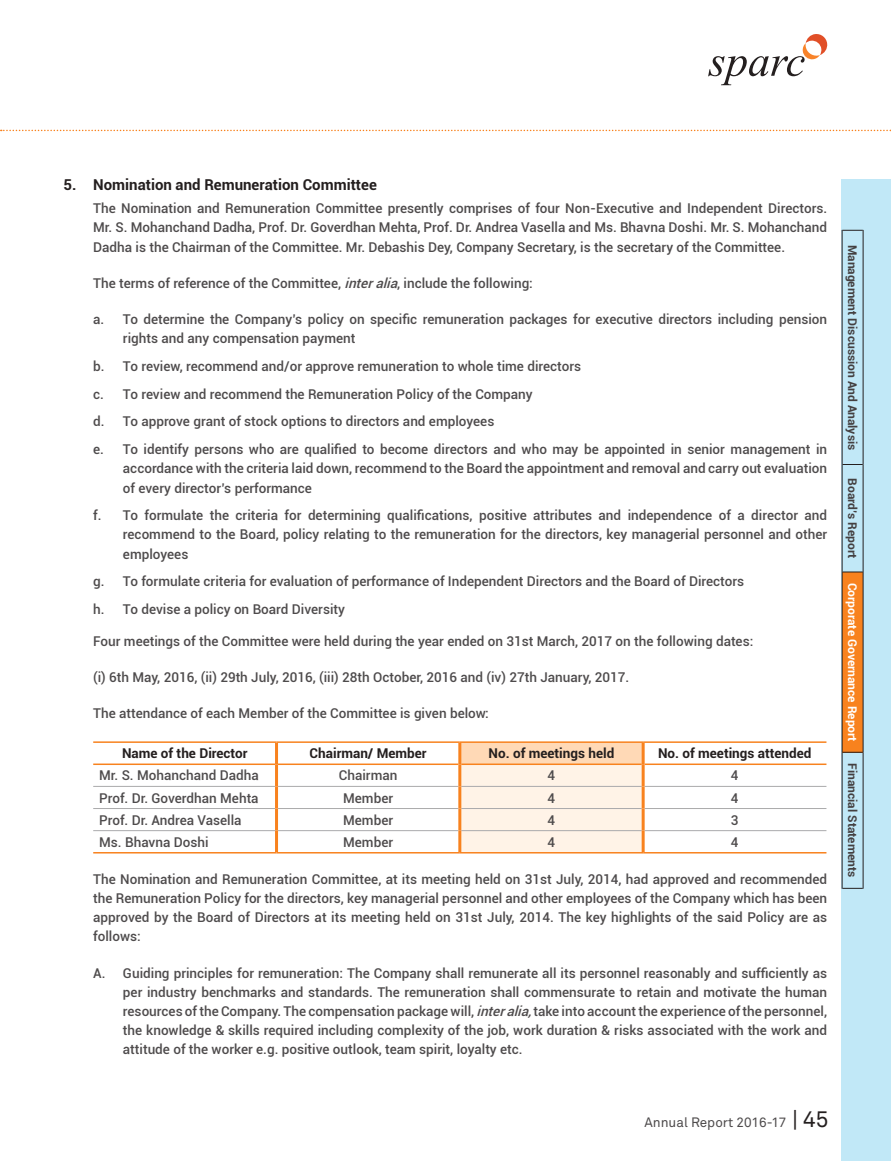
<style>
.page{position:relative;width:891px;height:1161px;background:#fff}
.page>*{position:absolute;margin:0;border:0;box-sizing:border-box;transform-origin:0 0}
.t1{font:700 15px "Roboto";color:#241f1f}
.t2{font:500 13.5px/19.2px "Roboto";color:#4e4b4c;text-align:justify}
.t3{font:700 13.5px "Roboto";color:#241f1f}
.t4{font:13.5px "Akkurat";color:#4e4b4c}
.t5{font:700 12px "Roboto";color:#444041}
.t6{font:700 12px "Roboto";color:#fff}
.s1{font-style:italic}
.s2{font-size:22.5px;color:#241f1f}
</style>
<div class="page">
<svg style="left:708px;top:34px;width:120px;height:51px"></svg>
<div style="left:842px;top:179px;width:49px;height:982px;background:#c1e8f7"></div>
<div style="left:842px;top:572px;width:21px;height:180px;background:#f8821e"></div>
<hr style="left:863px;top:465px;width:1px;height:107px;background:#241f1f">
<hr style="left:863px;top:572px;width:1px;height:180px;background:#241f1f">
<hr style="left:863px;top:752px;width:1px;height:137px;background:#241f1f">
<hr style="left:842px;top:465px;width:1px;height:107px;background:#241f1f">
<hr style="left:842px;top:572px;width:1px;height:180px;background:#241f1f">
<hr style="left:842px;top:752px;width:1px;height:137px;background:#241f1f">
<svg style="left:842px;top:572px;width:21px;height:1px"></svg>
<svg style="left:842px;top:752px;width:21px;height:1px"></svg>
<svg style="left:842px;top:888px;width:21px;height:1px"></svg>
<hr style="left:863px;top:230px;width:1px;height:235px;background:#241f1f">
<svg style="left:843px;top:230px;width:20px;height:1px"></svg>
<svg style="left:843px;top:464px;width:20px;height:1px"></svg>
<hr style="left:842px;top:230px;width:1px;height:235px;background:#241f1f">
<div style="left:460px;top:742px;width:183px;height:22px;background:#ffd9b6"></div>
<div style="left:461px;top:765px;width:181px;height:87px;background:#fff3e7"></div>
<hr style="left:93px;top:786px;width:182px;height:1px;background:#aaaaac">
<hr style="left:278px;top:786px;width:180px;height:1px;background:#aaaaac">
<hr style="left:461px;top:786px;width:181px;height:1px;background:#aaaaac">
<hr style="left:645px;top:786px;width:181px;height:1px;background:#aaaaac">
<hr style="left:93px;top:808px;width:182px;height:1px;background:#aaaaac">
<hr style="left:278px;top:808px;width:180px;height:1px;background:#aaaaac">
<hr style="left:461px;top:808px;width:181px;height:1px;background:#aaaaac">
<hr style="left:645px;top:808px;width:181px;height:1px;background:#aaaaac">
<hr style="left:93px;top:741px;width:184px;height:2px;background:#f8821e">
<hr style="left:277px;top:741px;width:183px;height:2px;background:#f8821e">
<hr style="left:460px;top:741px;width:183px;height:2px;background:#f8821e">
<hr style="left:643px;top:741px;width:183px;height:2px;background:#f8821e">
<hr style="left:93px;top:764px;width:182px;height:1px;background:#f8821e">
<hr style="left:278px;top:764px;width:180px;height:1px;background:#f8821e">
<hr style="left:461px;top:764px;width:181px;height:1px;background:#f8821e">
<hr style="left:645px;top:764px;width:181px;height:1px;background:#f8821e">
<hr style="left:93px;top:830px;width:182px;height:1px;background:#aaaaac">
<hr style="left:278px;top:830px;width:180px;height:1px;background:#aaaaac">
<hr style="left:461px;top:830px;width:181px;height:1px;background:#aaaaac">
<hr style="left:645px;top:830px;width:181px;height:1px;background:#aaaaac">
<hr style="left:93px;top:852px;width:184px;height:2px;background:#f8821e">
<hr style="left:277px;top:852px;width:183px;height:2px;background:#f8821e">
<hr style="left:460px;top:852px;width:183px;height:2px;background:#f8821e">
<hr style="left:643px;top:852px;width:183px;height:2px;background:#f8821e">
<hr style="left:275px;top:743px;width:3px;height:21px;background:#f8821e">
<hr style="left:458px;top:743px;width:3px;height:21px;background:#f8821e">
<hr style="left:642px;top:743px;width:3px;height:21px;background:#f8821e">
<hr style="left:275px;top:764px;width:3px;height:22px;background:#f8821e">
<hr style="left:458px;top:764px;width:3px;height:22px;background:#f8821e">
<hr style="left:642px;top:764px;width:3px;height:22px;background:#f8821e">
<hr style="left:275px;top:786px;width:3px;height:23px;background:#f8821e">
<hr style="left:458px;top:786px;width:3px;height:23px;background:#f8821e">
<hr style="left:642px;top:786px;width:3px;height:23px;background:#f8821e">
<hr style="left:275px;top:809px;width:3px;height:22px;background:#f8821e">
<hr style="left:458px;top:809px;width:3px;height:22px;background:#f8821e">
<hr style="left:642px;top:809px;width:3px;height:22px;background:#f8821e">
<hr style="left:275px;top:831px;width:3px;height:21px;background:#f8821e">
<hr style="left:458px;top:831px;width:3px;height:21px;background:#f8821e">
<hr style="left:642px;top:831px;width:3px;height:21px;background:#f8821e">
<svg style="left:1px;top:130px;width:890px;height:1px"></svg>
<p class="t1" style="left:63px;top:174px;width:315px">5. Nomination and Remuneration Committee</p>
<p class="t2" style="left:93px;top:198px;width:735px">The Nomination and Remuneration Committee presently comprises of four Non-Executive and Independent Directors.<br>Mr. S. Mohanchand Dadha, Prof. Dr. Goverdhan Mehta, Prof. Dr. Andrea Vasella and Ms. Bhavna Doshi. Mr. S. Mohanchand Dadha is the Chairman of the Committee. Mr. Debashis Dey, Company Secretary, is the secretary of the Committee.</p>
<p class="t2" style="left:93px;top:273px;width:441px">The terms of reference of the Committee, <span class="s1">interalia</span>, include the following:</p>
<p class="t2" style="left:123px;top:309px;width:706px;text-indent:-30px">a. To determine the Company’s policy on specific remuneration packages for executive directors including pension rights and any compensation payment</p>
<p class="t2" style="left:93px;top:352px;width:735px;line-height:27.8px;text-align:left">b. To review, recommend and/or approve remuneration to whole time directors<br>c. To review and recommend the Remuneration Policy of the Company<br>d. To approve grant of stock options to directors and employees<br>e. To identify persons who are qualified to become directors and who may be appointed in senior management in</p>
<p class="t2" style="left:123px;top:458px;width:706px">accordance with the criteria laid down, recommend to the Board the appointment and removal and carry out evaluation of every director’s performance</p>
<p class="t2" style="left:123px;top:505px;width:706px;text-indent:-30px">f. To formulate the criteria for determining qualifications, positive attributes and independence of a director and recommend to the Board, policy relating to the remuneration for the directors, key managerial personnel and other employees</p>
<p class="t2" style="left:93px;top:567px;width:653px;line-height:27.8px">g. To formulate criteria for evaluation of performance of Independent Directors and the Board of Directors h. To devise a policy on Board Diversity</p>
<p class="t2" style="left:93px;top:631px;width:662px">Four meetings of the Committee were held during the year ended on 31st March, 2017 on the following dates:</p>
<p class="t2" style="left:93px;top:667px;width:538px">(i) 6th May, 2016, (ii) 29th July, 2016, (iii) 28th October, 2016 and (iv) 27th January, 2017.</p>
<p class="t2" style="left:93px;top:703px;width:397px">The attendance of each Member of the Committee is given below:</p>
<p class="t3" style="left:122px;top:744px;width:127px">Name of the Director</p>
<p class="t3" style="left:310px;top:744px;width:119px">Chairman/ Member</p>
<p class="t3" style="left:489px;top:744px;width:127px">No. of meetings held</p>
<p class="t3" style="left:658px;top:744px;width:155px">No. of meetings attended</p>
<p class="t2" style="left:99px;top:765px;width:161px">Mr. S. Mohanchand Dadha</p>
<p class="t2" style="left:339px;top:765px;width:60px">Chairman</p>
<p class="t2" style="left:548px;top:765px;width:9px">4</p>
<p class="t2" style="left:731px;top:765px;width:9px">4</p>
<p class="t2" style="left:99px;top:788px;width:161px">Prof. Dr. Goverdhan Mehta</p>
<p class="t2" style="left:343px;top:788px;width:51px">Member</p>
<p class="t2" style="left:548px;top:788px;width:9px">4</p>
<p class="t2" style="left:731px;top:788px;width:9px">4</p>
<p class="t2" style="left:99px;top:810px;width:144px">Prof. Dr. Andrea Vasella</p>
<p class="t2" style="left:343px;top:810px;width:51px">Member</p>
<p class="t2" style="left:548px;top:810px;width:9px">4</p>
<p class="t2" style="left:731px;top:810px;width:9px">3</p>
<p class="t2" style="left:99px;top:832px;width:111px">Ms. Bhavna Doshi</p>
<p class="t2" style="left:343px;top:832px;width:51px">Member</p>
<p class="t2" style="left:548px;top:832px;width:9px">4</p>
<p class="t2" style="left:731px;top:832px;width:9px">4</p>
<p class="t2" style="left:93px;top:869px;width:735px">The Nomination and Remuneration Committee, at its meeting held on 31st July, 2014, had approved and recommended the Remuneration Policy for the directors, key managerial personnel and other employees of the Company which has been approved by the Board of Directors at its meeting held on 31st July, 2014. The key highlights of the said Policy are as follows:</p>
<p class="t2" style="left:123px;top:963px;width:706px;text-indent:-30px">A. Guiding principles for remuneration: The Company shall remunerate all its personnel reasonably and sufficiently as per industry benchmarks and standards. The remuneration shall commensurate to retain and motivate the human resources of the Company. The compensation package will, <span class="s1">interalia,</span>take into account the experience of the personnel, the knowledge &amp; skills required including complexity of the job, work duration &amp; risks associated with the work and attitude of the worker e.g. positive outlook, team spirit, loyalty etc.</p>
<p class="t5" style="left:861px;top:245px;width:207px;rotate:90deg">Management Discussion And Analysis</p>
<p class="t5" style="left:861px;top:478px;width:81px;rotate:90deg">Board’s Report</p>
<p class="t6" style="left:861px;top:583px;width:160px;rotate:90deg">Corporate Governance Report</p>
<p class="t5" style="left:861px;top:763px;width:116px;rotate:90deg">Financial Statements</p>
<p class="t4" style="left:644px;top:1114px;width:185px">Annual Report 2016-17 <span class="s2">| 45</span></p>
</div>
